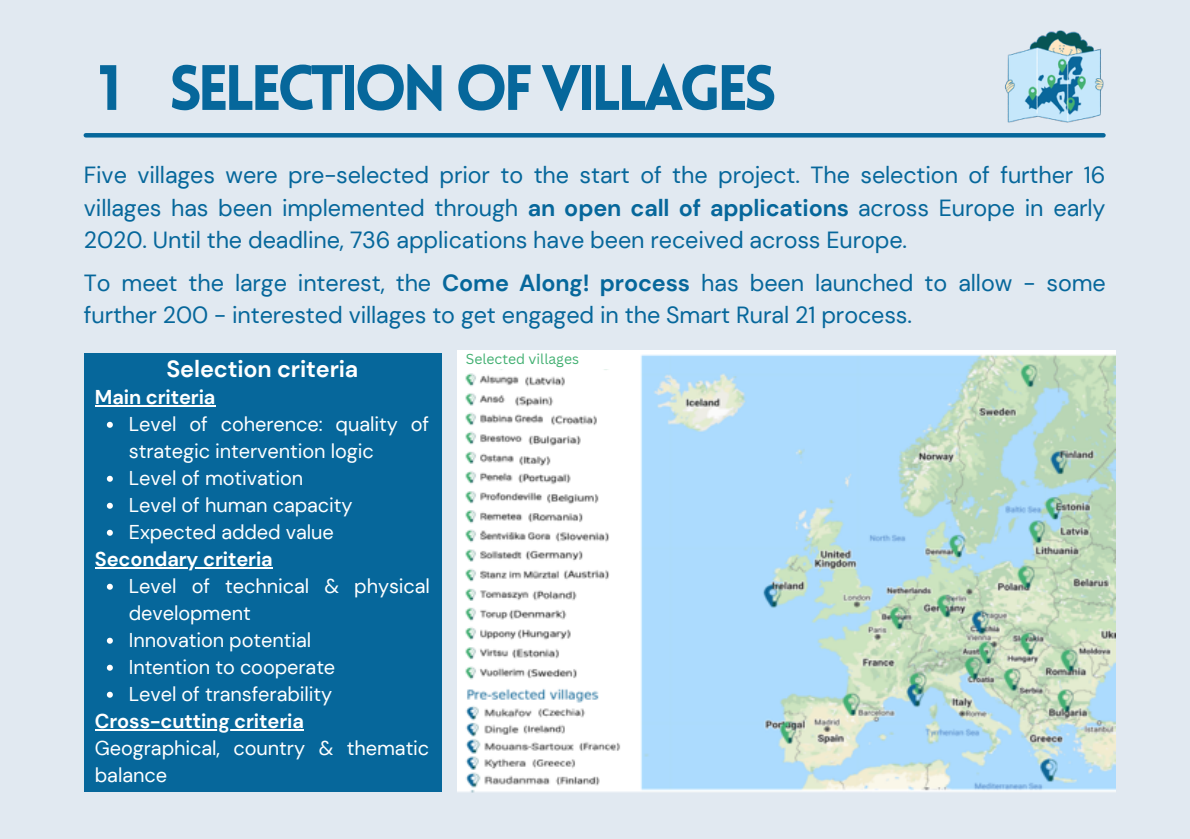
<style>
.page{position:relative;width:1190px;height:839px;background:#fff}
.page>*{position:absolute;margin:0;border:0;box-sizing:border-box;transform-origin:0 0}
.t1{font:900 62.6px "Lovelo";letter-spacing:-.075em;color:#06679b}
.t2{font:23.4px/32.6px "DM Sans";letter-spacing:-.005em;color:#06679b;text-align:justify}
.t3{font:700 23.4px "DM Sans";letter-spacing:-.005em;color:#fff}
.t4{font:20px/27px "DM Sans";letter-spacing:-.005em;color:#fff}
.t5{font:700 20px "DM Sans";letter-spacing:-.005em;color:#fff}
.t6{font:14px "Canva Sans";color:#42b072}
.s1{font-weight:700}
</style>
<div class="page">
<div style="left:0;top:0;width:1190px;height:838px;background:#e1e9f1"></div>
<hr style="left:86px;top:133px;width:1017px;height:4px;background:#06679b">
<img style="left:458px;top:350px;width:658px;height:442px">
<img style="left:1005px;top:30px;width:99px;height:93px">
<div style="left:84px;top:353px;width:357px;height:438px;background:#06679b"></div>
<div style="left:463px;top:353px;width:173px;height:16px;background:#fff"></div>
<svg style="left:107px;top:422px;width:6px;height:6px"></svg>
<svg style="left:107px;top:476px;width:6px;height:5px"></svg>
<svg style="left:107px;top:502px;width:6px;height:6px"></svg>
<svg style="left:107px;top:529px;width:6px;height:6px"></svg>
<svg style="left:107px;top:583px;width:6px;height:6px"></svg>
<svg style="left:107px;top:637px;width:6px;height:6px"></svg>
<svg style="left:107px;top:664px;width:6px;height:6px"></svg>
<svg style="left:107px;top:691px;width:6px;height:6px"></svg>
<hr style="left:95px;top:405px;width:120px;height:2px;background:#fff">
<hr style="left:95px;top:567px;width:178px;height:1px;background:#fff">
<hr style="left:95px;top:729px;width:209px;height:1px;background:#fff">
<h1 class="t1" style="left:98px;top:63px;width:680px">1 SELECTION OF VILLAGES</h1>
<p class="t2" style="left:84px;top:159px;width:1023px">Five villages were pre-selected prior to the start of the project. The selection of further 16 villages has been implemented through <span class="s1">an open call of applications</span> across Europe in early 2020. Until the deadline, 736 applications have been received across Europe.</p>
<p class="t2" style="left:84px;top:266px;width:1023px">To meet the large interest, the <span class="s1">Come Along! process</span> has been launched to allow - some further 200 - interested villages to get engaged in the Smart Rural 21 process.</p>
<p class="t3" style="left:166px;top:353px;width:193px">Selection criteria</p>
<p class="t5" style="left:95px;top:384px;width:122px">Main criteria</p>
<p class="t4" style="left:129px;top:410px;width:302px">Level of coherence: quality of strategic intervention logic<br>Level of motivation<br>Level of human capacity<br>Expected added value</p>
<p class="t4" style="left:129px;top:572px;width:303px">Level of technical &amp; physical development<br>Innovation potential<br>Intention to cooperate<br>Level of transferability</p>
<p class="t5" style="left:95px;top:546px;width:179px">Secondary criteria</p>
<p class="t5" style="left:95px;top:707px;width:211px">Cross-cutting criteria</p>
<p class="t4" style="left:95px;top:734px;width:336px">Geographical, country &amp; thematic balance</p>
<p class="t6" style="left:466px;top:349px;width:115px">Selected villages</p>
</div>
